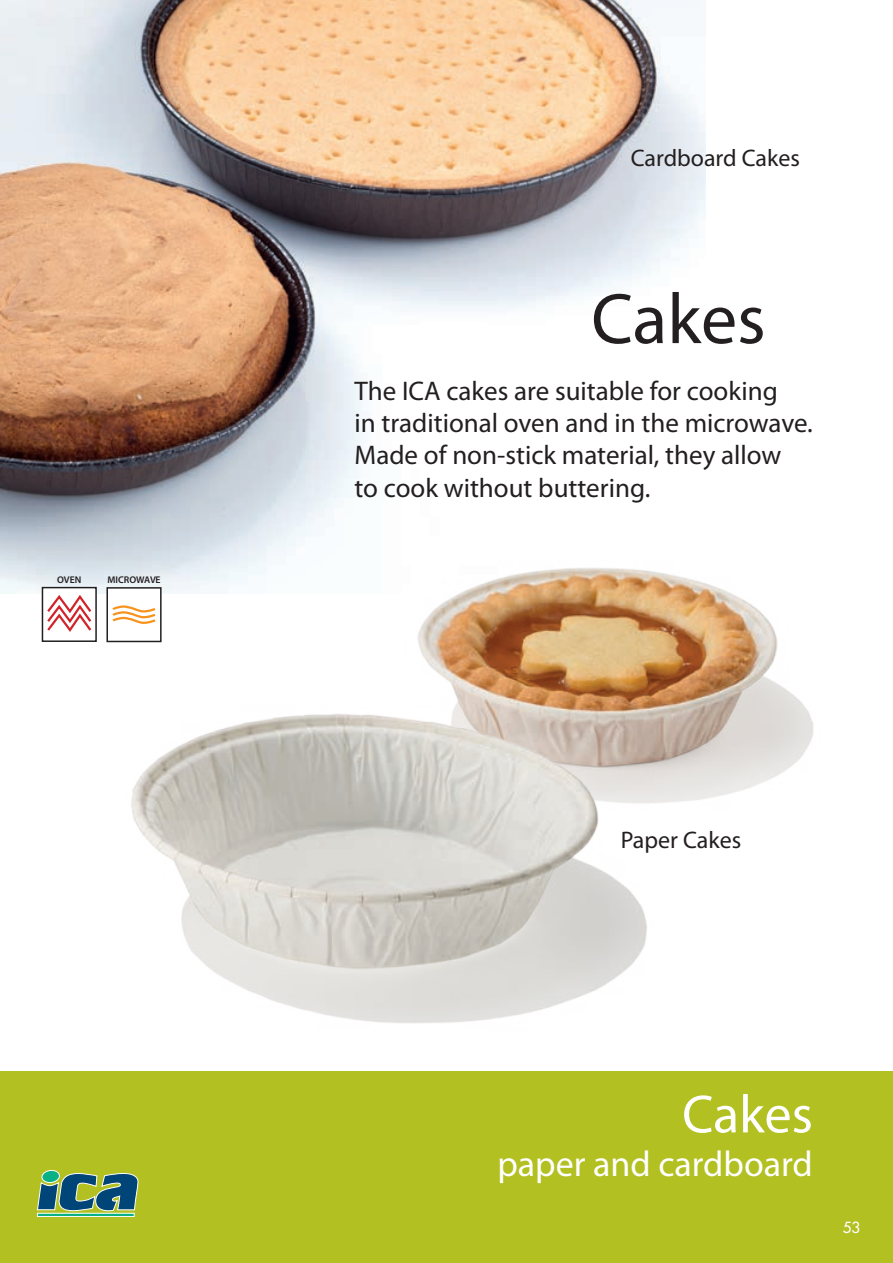
<style>
.page{position:relative;width:893px;height:1263px;background:#fff}
.page>*{position:absolute;margin:0;border:0;box-sizing:border-box;transform-origin:0 0}
.t1{font:72px "Myriad Pro";color:#231f20}
.t2{font:54px "Myriad Pro";color:#fff}
.t3{font:36px "Myriad Pro";color:#fff}
.t4{font:27px/32.4px "Myriad Pro";color:#231f20}
.t5{font:24px "Myriad Pro";color:#231f20}
.t6{font:500 15px "Futura Std";color:#fff}
.t7{font:600 9.75px "Myriad Pro";color:#231f20}
</style>
<div class="page">
<div style="left:0;top:1071px;width:893px;height:192px;background:#b2c022"></div>
<img style="left:0;top:0;width:706px;height:593px">
<img style="left:404px;top:560px;width:410px;height:243px">
<img style="left:131px;top:705px;width:522px;height:318px">
<div style="left:42px;top:588px;width:54px;height:53px;background:#fff"></div>
<div style="left:42px;top:587px;width:55px;height:55px;border:2px solid #231f20"></div>
<svg style="left:47px;top:595px;width:45px;height:37px"></svg>
<div style="left:107px;top:588px;width:54px;height:53px;background:#fff"></div>
<div style="left:106px;top:587px;width:56px;height:55px;border:2px solid #231f20"></div>
<svg style="left:112px;top:605px;width:44px;height:19px"></svg>
<svg style="left:37px;top:1170px;width:101px;height:41px"></svg>
<svg style="left:37px;top:1213px;width:97px;height:4px"></svg>
<p class="t7" style="left:57px;top:573px;width:26px">OVEN</p>
<p class="t7" style="left:107px;top:573px;width:55px">MICROWAVE</p>
<p class="t5" style="left:631px;top:143px;width:171px">Cardboard Cakes</p>
<h1 class="t1" style="left:591px;top:275px;width:176px">Cakes</h1>
<p class="t4" style="left:355px;top:374px;width:460px">The ICA cakes are suitable for cooking<br>in traditional oven and in the microwave.<br>Made of non-stick material, they allow<br>to cook without buttering.</p>
<p class="t5" style="left:621px;top:825px;width:122px">Paper Cakes</p>
<h2 class="t2" style="left:682px;top:1081px;width:132px">Cakes</h2>
<h3 class="t3" style="left:497px;top:1141px;width:317px">paper and cardboard</h3>
<p class="t6" style="left:843px;top:1218px;width:19px">53</p>
</div>
